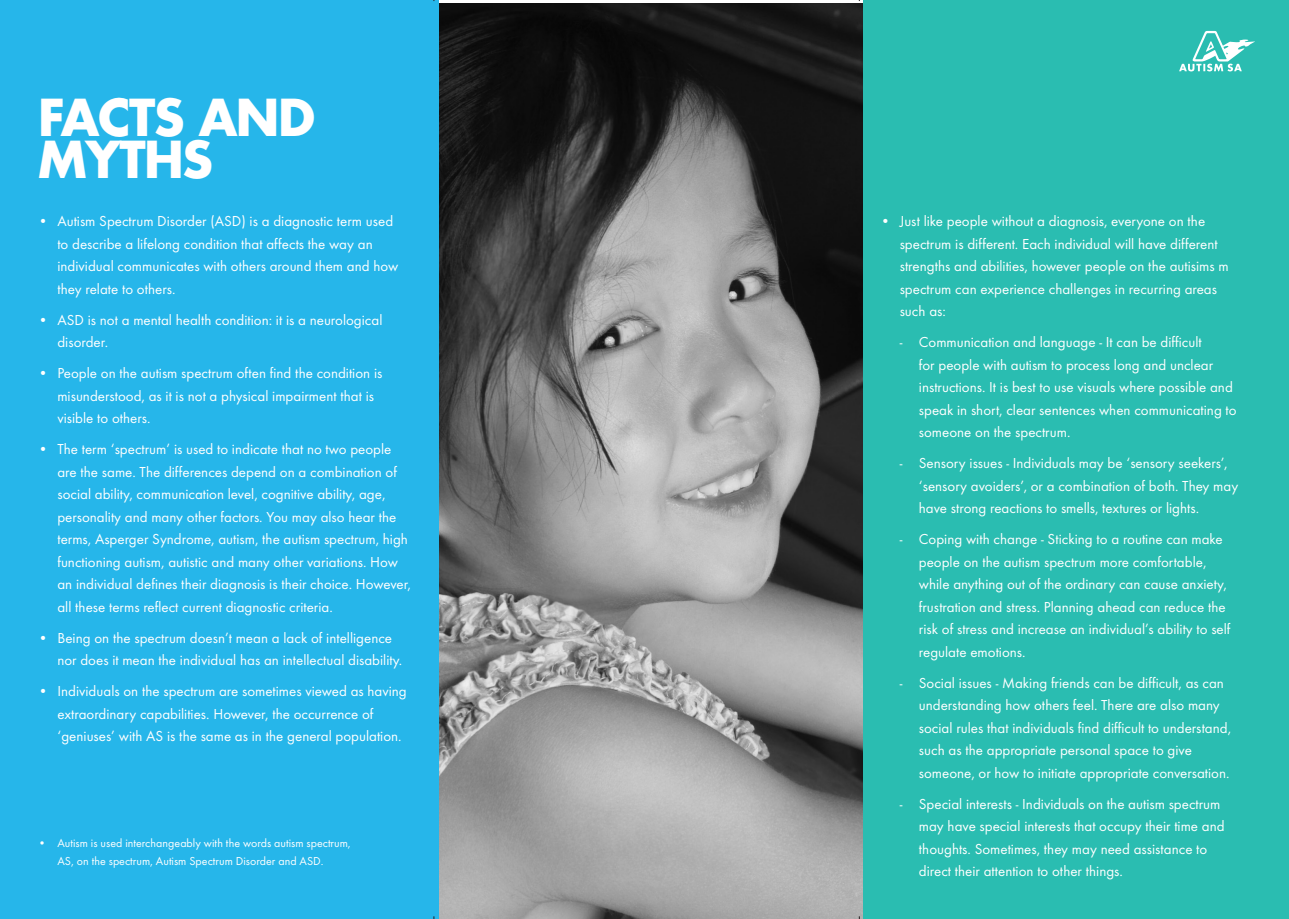
<style>
.page{position:relative;width:1289px;height:919px;background:#fff}
.page>*{position:absolute;margin:0;border:0;box-sizing:border-box;transform-origin:0 0}
.t1{font:700 49.5px/42px "Futura";letter-spacing:-.03em;color:#fff}
.t2{font:15px/22.5px "Futura T";color:#fff}
.t3{font:12px/18px "Futura T";color:#fff}
</style>
<div class="page">
<img style="left:438px;top:4px;width:425px;height:914px">
<div style="left:0;top:0;width:438px;height:918px;background:#26b6ea"></div>
<div style="left:863px;top:0;width:425px;height:918px;background:#2abdb1"></div>
<svg style="left:1179px;top:31px;width:76px;height:40px"></svg>
<p class="t1" style="left:38px;top:95px;width:278px">FACTS AND<br>MYTHS</p>
<p class="t2" style="left:57px;top:210px;width:342px;text-indent:-19px">• Autism Spectrum Disorder (ASD) is a diagnostic term used to describe a lifelong condition that affects the way an individual communicates with others around them and how they relate to others.</p>
<p class="t2" style="left:57px;top:308px;width:326px;text-indent:-19px">• ASD is not a mental health condition: it is a neurological disorder.</p>
<p class="t2" style="left:57px;top:362px;width:326px;text-indent:-19px">• People on the autism spectrum often find the condition is misunderstood, as it is not a physical impairment that is visible to others.</p>
<p class="t2" style="left:57px;top:438px;width:355px;text-indent:-19px">• The term ‘spectrum’ is used to indicate that no two people are the same. The differences depend on a combination of social ability, communication level, cognitive ability, age, personality and many other factors. You may also hear the terms, Asperger Syndrome, autism, the autism spectrum, high functioning autism, autistic and many other variations. How an individual defines their diagnosis is their choice. However, all these terms reflect current diagnostic criteria.</p>
<p class="t2" style="left:57px;top:626px;width:346px;text-indent:-19px">• Being on the spectrum doesn’t mean a lack of intelligence nor does it mean the individual has an intellectual disability.</p>
<p class="t2" style="left:57px;top:680px;width:351px;text-indent:-19px">• Individuals on the spectrum are sometimes viewed as having extraordinary capabilities. However, the occurrence of ‘geniuses’ with AS is the same as in the general population.</p>
<p class="t3" style="left:57px;top:834px;width:295px;text-indent:-19px">• Autism is used interchangeably with the words autism spectrum,<br>AS, on the spectrum, Autism Spectrum Disorder and ASD.</p>
<p class="t2" style="left:899px;top:210px;width:330px;text-indent:-19px">• Just like people without a diagnosis, everyone on the spectrum is different. Each individual will have different strengths and abilities, however people on the autisims m spectrum can experience challenges in recurring areas such as:</p>
<p class="t2" style="left:918px;top:331px;width:319px;text-indent:-19px">- Communication and language - It can be difficult<br>for people with autism to process long and unclear instructions. It is best to use visuals where possible and speak in short, clear sentences when communicating to someone on the spectrum.</p>
<p class="t2" style="left:918px;top:452px;width:321px;text-indent:-19px">- Sensory issues - Individuals may be ‘sensory seekers’, ‘sensory avoiders’, or a combination of both. They may have strong reactions to smells, textures or lights.</p>
<p class="t2" style="left:918px;top:528px;width:313px;text-indent:-19px">- Coping with change - Sticking to a routine can make people on the autism spectrum more comfortable, while anything out of the ordinary can cause anxiety, frustration and stress. Planning ahead can reduce the risk of stress and increase an individual’s ability to self regulate emotions.</p>
<p class="t2" style="left:918px;top:671px;width:314px;text-indent:-19px">- Social issues - Making friends can be difficult, as can understanding how others feel. There are also many social rules that individuals find difficult to understand, such as the appropriate personal space to give someone, or how to initiate appropriate conversation.</p>
<p class="t2" style="left:918px;top:792px;width:307px;text-indent:-19px">- Special interests - Individuals on the autism spectrum may have special interests that occupy their time and thoughts. Sometimes, they may need assistance to direct their attention to other things.</p>
</div>
